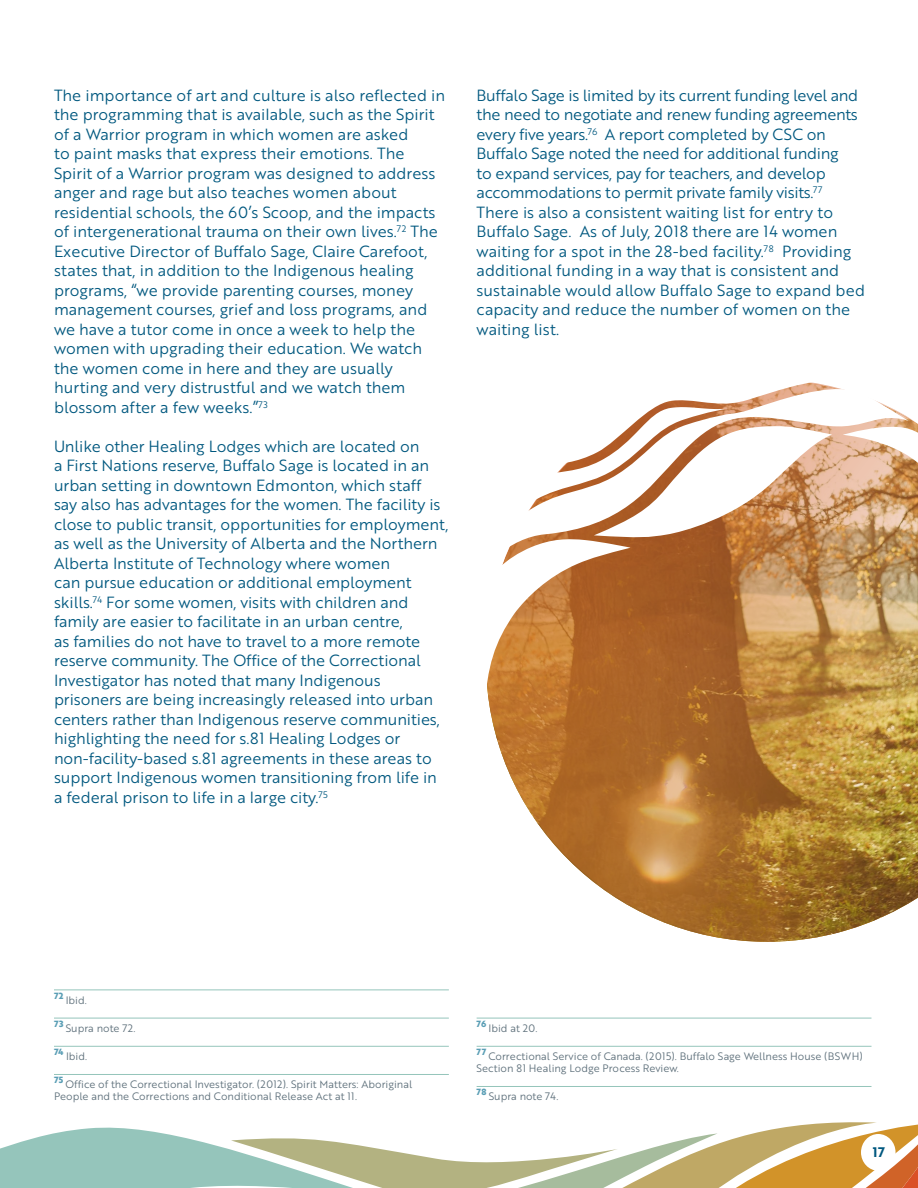
<style>
.page{position:relative;width:918px;height:1188px;background:#fff}
.page>*{position:absolute;margin:0;border:0;box-sizing:border-box;transform-origin:0 0}
.body{font:15.75px/19.5px "Brother 1816 Book";color:#00587f}
.t1{font:13.5px "Brother 1816 Bold";color:#00587f}
.footnotes_2_digits{font:10.5px/12px "Brother 1816 Book";color:#5d6f7a}
.footnotes_2_digits-2{font:700 8.7px "Brother 1816 Extra";letter-spacing:.04em;color:#5a9eb5}
</style>
<div class="page">
<svg style="left:491px;top:487px;width:427px;height:455px"></svg>
<svg style="left:487px;top:619px;width:345px;height:99px;background:#b77836"></svg>
<svg style="left:487px;top:619px;width:242px;height:53px;background:#b87336"></svg>
<svg style="left:491px;top:487px;width:418px;height:132px"></svg>
<svg style="left:557px;top:382px;width:361px;height:105px"></svg>
<hr style="left:54px;top:990px;width:395px;height:1px;background:#95c5bb">
<hr style="left:54px;top:1018px;width:395px;height:1px;background:#95c5bb">
<hr style="left:54px;top:1046px;width:395px;height:1px;background:#95c5bb">
<hr style="left:54px;top:1074px;width:395px;height:1px;background:#95c5bb">
<hr style="left:477px;top:1018px;width:394px;height:1px;background:#95c5bb">
<hr style="left:477px;top:1046px;width:394px;height:1px;background:#95c5bb">
<hr style="left:477px;top:1086px;width:394px;height:1px;background:#95c5bb">
<svg style="left:0;top:1122px;width:918px;height:66px"></svg>
<div style="left:861px;top:1134px;width:35px;height:37px;background:#fff;border-radius:50%"></div>
<p class="body" style="left:54px;top:85px;width:393px">The importance of art and culture is also reflected in the programming that is available, such as the Spirit of a Warrior program in which women are asked<br>to paint masks that express their emotions. The Spirit of a Warrior program was designed to address anger and rage but also teaches women about residential schools, the 60’s Scoop, and the impacts of intergenerational trauma on their own lives.<sup>72</sup> The Executive Director of Buffalo Sage, Claire Carefoot, states that, in addition to the Indigenous healing programs, “we provide parenting courses, money management courses, grief and loss programs, and we have a tutor come in once a week to help the women with upgrading their education. We watch the women come in here and they are usually hurting and very distrustful and we watch them blossom after a few weeks.”<sup>73</sup></p>
<p class="body" style="left:54px;top:436px;width:396px">Unlike other Healing Lodges which are located on<br>a First Nations reserve, Buffalo Sage is located in an urban setting in downtown Edmonton, which staff say also has advantages for the women. The facility is close to public transit, opportunities for employment, as well as the University of Alberta and the Northern Alberta Institute of Technology where women<br>can pursue education or additional employment skills.<sup>74</sup> For some women, visits with children and family are easier to facilitate in an urban centre,<br>as families do not have to travel to a more remote reserve community. The Office of the Correctional Investigator has noted that many Indigenous prisoners are being increasingly released into urban centers rather than Indigenous reserve communities, highlighting the need for s.81 Healing Lodges or non-facility-based s.81 agreements in these areas to support Indigenous women transitioning from life in a federal prison to life in a large city.<sup>75</sup></p>
<p class="body" style="left:477px;top:85px;width:390px">Buffalo Sage is limited by its current funding level and the need to negotiate and renew funding agreements every five years.<sup>76</sup> A report completed by CSC on Buffalo Sage noted the need for additional funding<br>to expand services, pay for teachers, and develop accommodations to permit private family visits.<sup>77<br></sup>There is also a consistent waiting list for entry to Buffalo Sage. As of July, 2018 there are 14 women waiting for a spot in the 28-bed facility.<sup>78</sup> Providing additional funding in a way that is consistent and sustainable would allow Buffalo Sage to expand bed capacity and reduce the number of women on the waiting list.</p>
<p class="footnotes_2_digits-2" style="left:54px;top:989px;width:11px">72</p>
<p class="footnotes_2_digits" style="left:66px;top:993px;width:23px">Ibid.</p>
<p class="footnotes_2_digits-2" style="left:54px;top:1017px;width:11px">73</p>
<p class="footnotes_2_digits" style="left:66px;top:1022px;width:71px">Supra note 72.</p>
<p class="footnotes_2_digits-2" style="left:54px;top:1045px;width:11px">74</p>
<p class="footnotes_2_digits" style="left:66px;top:1050px;width:23px">Ibid.</p>
<p class="footnotes_2_digits-2" style="left:54px;top:1073px;width:11px">75</p>
<p class="footnotes_2_digits" style="left:54px;top:1078px;width:360px;text-indent:12px">Office of the Correctional Investigator. (2012). Spirit Matters: Aboriginal<br>People and the Corrections and Conditional Release Act at 11.</p>
<p class="footnotes_2_digits-2" style="left:477px;top:1017px;width:11px">76</p>
<p class="footnotes_2_digits" style="left:488px;top:1022px;width:51px">Ibid at 20.</p>
<p class="footnotes_2_digits-2" style="left:477px;top:1045px;width:11px">77</p>
<p class="footnotes_2_digits" style="left:477px;top:1050px;width:388px;text-indent:12px">Correctional Service of Canada. (2015). Buffalo Sage Wellness House (BSWH)<br>Section 81 Healing Lodge Process Review.</p>
<p class="footnotes_2_digits-2" style="left:477px;top:1085px;width:11px">78</p>
<p class="footnotes_2_digits" style="left:489px;top:1090px;width:71px">Supra note 74.</p>
<p class="t1" style="left:873px;top:1142px;width:14px">17</p>
</div>
